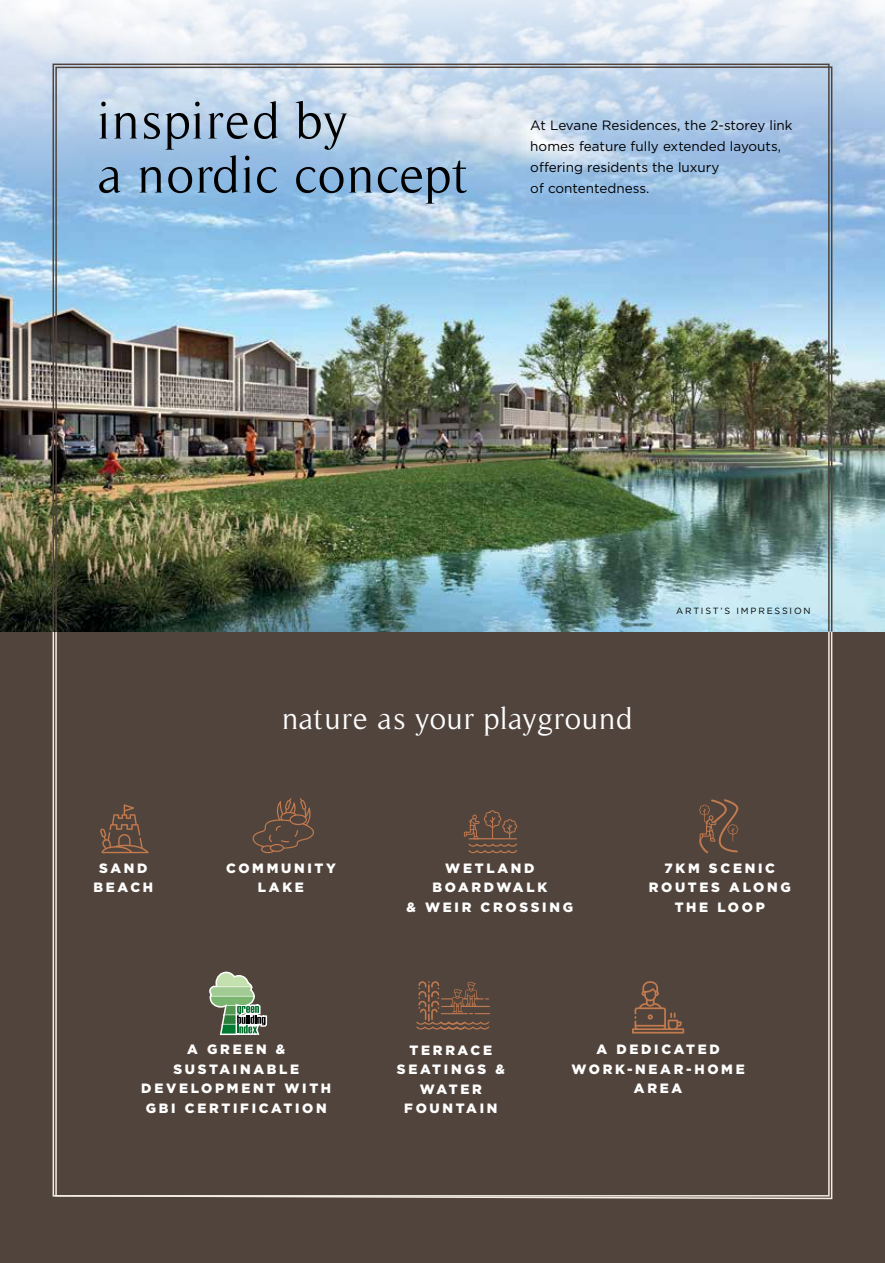
<style>
.page{position:relative;width:885px;height:1263px;background:#fff}
.page>*{position:absolute;margin:0;border:0;box-sizing:border-box;transform-origin:0 0}
.t1{font:52.5px/54px "Timeless";letter-spacing:.03em;color:#000}
.t2{font:31.2px "Timeless";letter-spacing:.015em;color:#fff}
.t3{font:900 13.5px/19.5px "Gotham";letter-spacing:.2em;color:#fff;text-align:center}
.t4{font:13.5px/21px "Gotham";color:#000}
.t5{font:9px "Gotham";letter-spacing:.2em;color:#000}
</style>
<div class="page">
<div style="left:0;top:300px;width:884px;height:963px;background:#51443c"></div>
<div style="left:55px;top:631px;width:778px;height:569px;background:#51443c"></div>
<img style="left:1px;top:300px;width:883px;height:331px">
<svg style="left:464px;top:809px;width:53px;height:45px;background:#654d3f"></svg>
<svg style="left:100px;top:804px;width:49px;height:49px;background:#664e3f"></svg>
<svg style="left:252px;top:798px;width:62px;height:55px;background:#604b3e"></svg>
<svg style="left:699px;top:799px;width:39px;height:54px;background:#674e3f"></svg>
<svg style="left:632px;top:981px;width:52px;height:52px;background:#694f40"></svg>
<svg style="left:207px;top:970px;width:61px;height:69px;background:#76876d"></svg>
<svg style="left:416px;top:980px;width:73px;height:50px;background:#674e3f"></svg>
<svg style="left:0;top:0;width:884px;height:300px;background:#b2cfe9"></svg>
<h1 class="t1" style="left:97px;top:94px;width:371px">inspired by<br>a nordic concept</h1>
<p class="t4" style="left:530px;top:114px;width:264px">At Levane Residences, the 2-storey link homes feature fully extended layouts, offering residents the luxury<br>of contentedness.</p>
<p class="t5" style="left:676px;top:605px;width:136px">ARTIST’S IMPRESSION</p>
<h2 class="t2" style="left:282px;top:701px;width:351px">nature as your playground</h2>
<p class="t3" style="left:93px;top:858px;width:61px">SAND<br>BEACH</p>
<p class="t3" style="left:226px;top:858px;width:111px">COMMUNITY<br>LAKE</p>
<p class="t3" style="left:648px;top:858px;width:144px">7KM SCENIC<br>ROUTES ALONG<br>THE LOOP</p>
<p class="t3" style="left:406px;top:858px;width:168px">WETLAND<br>BOARDWALK<br>&amp; WEIR CROSSING</p>
<p class="t3" style="left:141px;top:1039px;width:191px">A GREEN &amp;<br>SUSTAINABLE<br>DEVELOPMENT WITH<br>GBI CERTIFICATION</p>
<p class="t3" style="left:571px;top:1039px;width:175px">A DEDICATED<br>WORK-NEAR-HOME<br>AREA</p>
<p class="t3" style="left:397px;top:1040px;width:109px">TERRACE<br>SEATINGS &amp;<br>WATER<br>FOUNTAIN</p>
</div>
